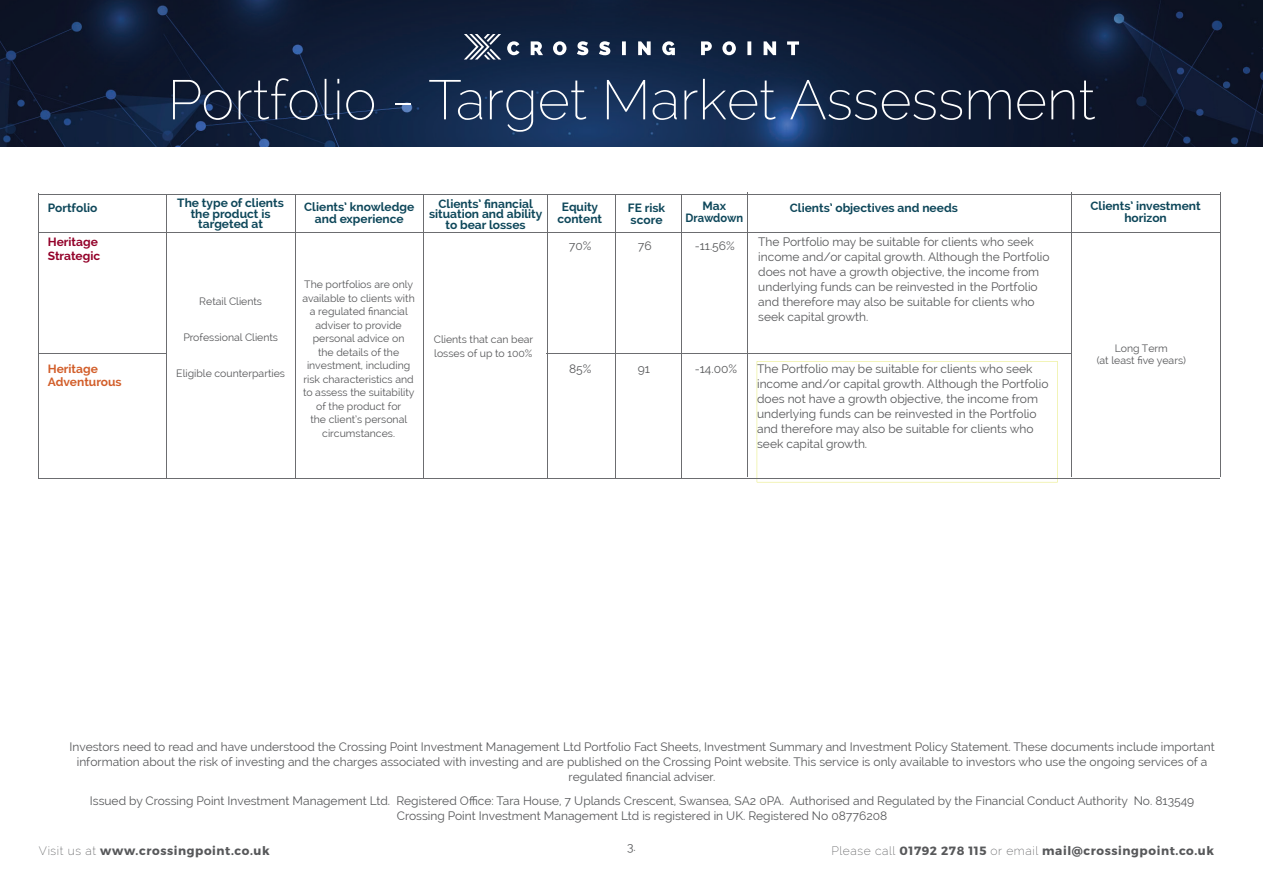
<style>
.page{position:relative;width:1263px;height:893px;background:#fff}
.page>*{position:absolute;margin:0;border:0;box-sizing:border-box;transform-origin:0 0}
.t1{font:200 55.5px "Raleway";color:#fff}
.t2{font:12px/15px "Raleway";color:#57585a}
.t3{font:700 12px/12px "Raleway";color:#0e475a;text-align:center}
.t4{font:700 12px "Montserrat";letter-spacing:.05em;color:#57585a}
.t5{font:700 12px/13.5px "Raleway";color:#d25e2a}
.t6{font:700 12px/13.5px "Raleway";color:#930129}
.t7{font:10.5px/13.5px "Raleway";color:#57585a;text-align:center}
.s1{font-family:"Raleway";font-weight:200}
</style>
<div class="page">
<img style="left:0;top:0;width:1263px;height:147px">
<hr style="left:747px;top:193px;width:1px;height:284px;background:#6c6d70">
<svg style="left:507px;top:41px;width:292px;height:14px"></svg>
<svg style="left:464px;top:34px;width:37px;height:26px"></svg>
<hr style="left:39px;top:232px;width:1181px;height:1px;background:#6c6d70">
<hr style="left:1071px;top:193px;width:1px;height:284px;background:#6c6d70">
<hr style="left:1220px;top:193px;width:1px;height:284px;background:#6c6d70">
<hr style="left:546px;top:353px;width:525px;height:1px;background:#6c6d70">
<hr style="left:38px;top:353px;width:128px;height:1px;background:#6c6d70">
<svg style="left:757px;top:361px;width:301px;height:121px"></svg>
<hr style="left:38px;top:478px;width:1182px;height:1px;background:#6c6d70">
<hr style="left:38px;top:193px;width:1px;height:286px;background:#6c6d70">
<hr style="left:615px;top:194px;width:1px;height:284px;background:#6c6d70">
<hr style="left:681px;top:194px;width:1px;height:284px;background:#6c6d70">
<hr style="left:547px;top:194px;width:1px;height:283px;background:#6c6d70">
<hr style="left:39px;top:194px;width:1181px;height:1px;background:#6c6d70">
<hr style="left:166px;top:195px;width:1px;height:284px;background:#6c6d70">
<hr style="left:296px;top:194px;width:1px;height:283px;background:#6c6d70">
<hr style="left:423px;top:194px;width:1px;height:283px;background:#6c6d70">
<h1 class="t1" style="left:168px;top:67px;width:929px">Portfolio - Target Market Assessment</h1>
<p class="t3" style="left:177px;top:198px;width:108px;line-height:10.5px">The type of clients the product is targeted at</p>
<p class="t3" style="left:304px;top:200px;width:112px">Clients’ knowledge and experience</p>
<p class="t3" style="left:628px;top:201px;width:39px;text-align:left">FE risk score</p>
<p class="t3" style="left:790px;top:201px;width:169px">Clients’ objectives and needs</p>
<p class="t3" style="left:1090px;top:199px;width:112px">Clients’ investment horizon</p>
<p class="t3" style="left:429px;top:198px;width:115px;line-height:10.5px">Clients’ financial situation and ability to bear losses</p>
<p class="t3" style="left:48px;top:201px;width:51px">Portfolio</p>
<p class="t3" style="left:557px;top:200px;width:46px">Equity content</p>
<p class="t3" style="left:686px;top:200px;width:59px">Max<br>Drawdown</p>
<p class="t2" style="left:569px;top:238px;width:24px">70%</p>
<p class="t2" style="left:758px;top:235px;width:293px">The Portfolio may be suitable for clients who seek income and/or capital growth. Although the Portfolio does not have a growth objective, the income from underlying funds can be reinvested in the Portfolio and therefore may also be suitable for clients who seek capital growth.</p>
<p class="t6" style="left:48px;top:235px;width:54px">Heritage<br>Strategic</p>
<p class="t2" style="left:638px;top:238px;width:15px">76</p>
<p class="t2" style="left:695px;top:238px;width:41px">-11.56%</p>
<p class="t7" style="left:302px;top:278px;width:114px">The portfolios are only available to clients with a regulated financial adviser to provide personal advice on<br>the details of the investment, including risk characteristics and to assess the suitability of the product for<br>the client’s personal circumstances.</p>
<p class="t7" style="left:199px;top:294px;width:64px">Retail Clients</p>
<p class="t7" style="left:183px;top:330px;width:96px">Professional Clients</p>
<p class="t7" style="left:176px;top:366px;width:110px">Eligible counterparties</p>
<p class="t7" style="left:434px;top:333px;width:101px;text-align:left">Clients that can bear losses of up to 100%</p>
<p class="t5" style="left:48px;top:362px;width:75px">Heritage<br>Adventurous</p>
<p class="t2" style="left:569px;top:361px;width:24px">85%</p>
<p class="t2" style="left:757px;top:361px;width:293px">The Portfolio may be suitable for clients who seek income and/or capital growth. Although the Portfolio does not have a growth objective, the income from underlying funds can be reinvested in the Portfolio and therefore may also be suitable for clients who seek capital growth.</p>
<p class="t2" style="left:638px;top:361px;width:14px">91</p>
<p class="t2" style="left:695px;top:361px;width:44px">-14.00%</p>
<p class="t7" style="left:1097px;top:343px;width:91px;line-height:12px">Long Term<br>(at least five years)</p>
<p class="t2" style="left:70px;top:739px;width:1146px;text-align:center">Investors need to read and have understood the Crossing Point Investment Management Ltd Portfolio Fact Sheets, Investment Summary and Investment Policy Statement. These documents include important information about the risk of investing and the charges associated with investing and are published on the Crossing Point website. This service is only available to investors who use the ongoing services of a regulated financial adviser.</p>
<p class="t2" style="left:90px;top:793px;width:1106px;text-align:center">Issued by Crossing Point Investment Management Ltd. Registered Office: Tara House, 7 Uplands Crescent, Swansea, SA2 0PA. Authorised and Regulated by the Financial Conduct Authority No. 813549<br>Crossing Point Investment Management Ltd is registered in UK. Registered No 08776208</p>
<p class="t4" style="left:39px;top:845px;width:232px"><span class="s1">Visit us at</span> www.crossingpoint.co.uk</p>
<p class="t4" style="left:831px;top:845px;width:384px"><span class="s1">Please call</span> 01792 278 115 <span class="s1">or email</span> mail@crossingpoint.co.uk</p>
<p class="t2" style="left:627px;top:840px;width:10px">3.</p>
</div>
